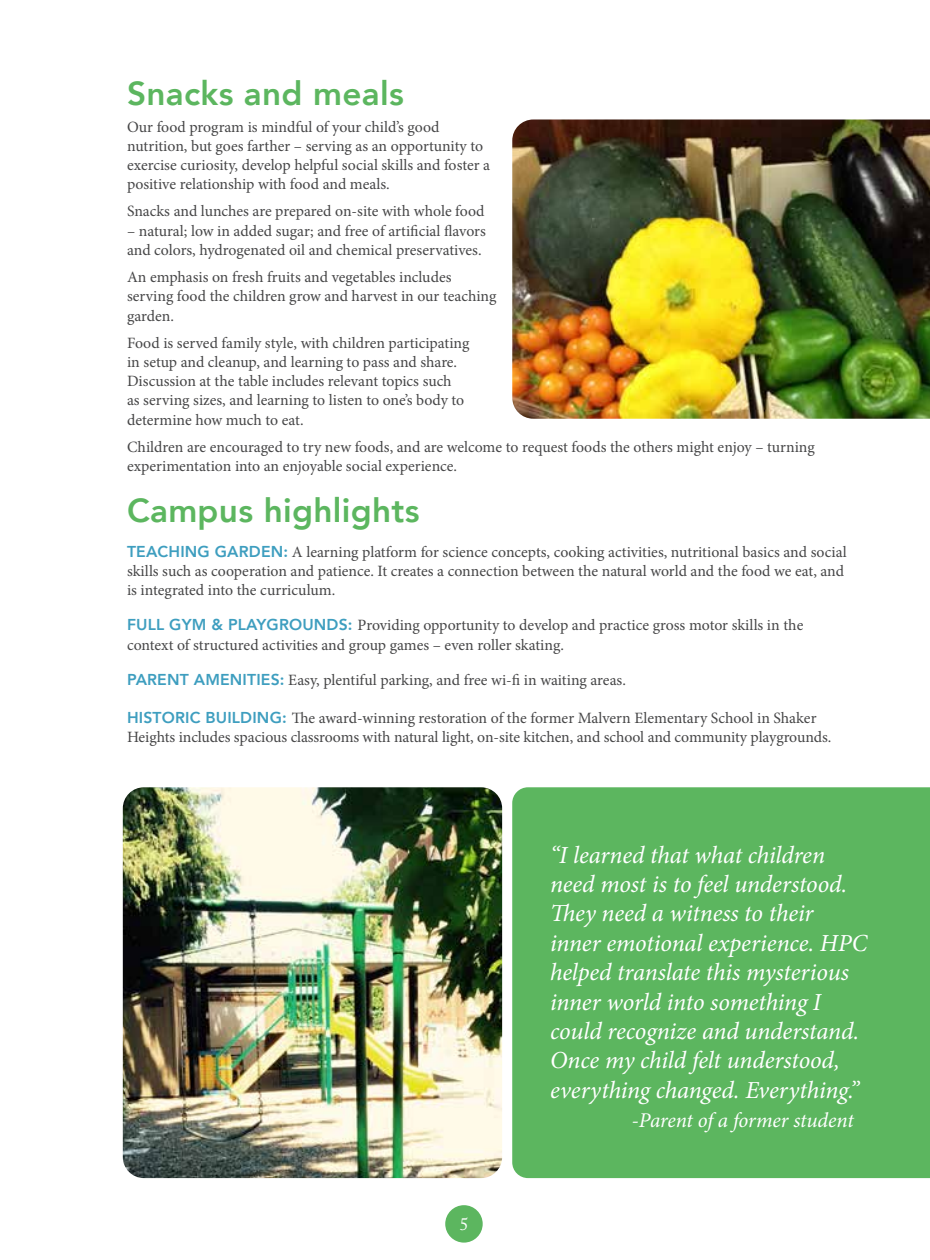
<style>
.page{position:relative;width:930px;height:1260px;background:#fff}
.page>*{position:absolute;margin:0;border:0;box-sizing:border-box;transform-origin:0 0}
.t1{font:800 33.25px "Avenir";letter-spacing:.01em;color:#5cb65f}
.t2{font:italic 24.5px/29.4px "Minion Pro";letter-spacing:-.005em;color:#fff}
.t3{font:italic 21px "Minion Pro";letter-spacing:-.01em;color:#fff}
.t4{font:17.5px "Adobe Caslon Pro";color:#fff}
.t5{font:15.75px/19.2px "Minion Pro";color:#464647}
.s1{font-family:"Avenir";font-weight:800;color:#3e9ebf}
</style>
<div class="page">
<div style="left:445px;top:1205px;width:37px;height:38px;background:#5cb65f;border-radius:50%"></div>
<img style="left:512px;top:119px;width:417px;height:300px">
<img style="left:123px;top:787px;width:379px;height:391px">
<div style="left:512px;top:787px;width:417px;height:391px;background:#5cb65f"></div>
<h1 class="t1" style="left:127px;top:67px;width:278px">Snacks and meals</h1>
<p class="t5" style="left:127px;top:117px;width:364px">Our food program is mindful of your child’s good nutrition, but goes farther – serving as an opportunity to exercise curiosity, develop helpful social skills and foster a positive relationship with food and meals.</p>
<p class="t5" style="left:127px;top:202px;width:359px">Snacks and lunches are prepared on-site with whole food</p>
<p class="t5" style="left:127px;top:221px;width:360px">– natural; low in added sugar; and free of artificial flavors and colors, hydrogenated oil and chemical preservatives.</p>
<p class="t5" style="left:127px;top:268px;width:371px">An emphasis on fresh fruits and vegetables includes serving food the children grow and harvest in our teaching garden.</p>
<p class="t5" style="left:127px;top:333px;width:344px">Food is served family style, with children participating in setup and cleanup, and learning to pass and share.<br>Discussion at the table includes relevant topics such<br>as serving sizes, and learning to listen to one’s body to determine how much to eat.</p>
<p class="t5" style="left:127px;top:437px;width:689px">Children are encouraged to try new foods, and are welcome to request foods the others might enjoy – turning experimentation into an enjoyable social experience.</p>
<h1 class="t1" style="left:127px;top:484px;width:294px">Campus highlights</h1>
<p class="t5" style="left:127px;top:542px;width:721px"><span class="s1">TEACHING GARDEN:</span> A learning platform for science concepts, cooking activities, nutritional basics and social skills such as cooperation and patience. It creates a connection between the natural world and the food we eat, and is integrated into the curriculum.</p>
<p class="t5" style="left:127px;top:616px;width:677px"><span class="s1">FULL GYM &amp; PLAYGROUNDS:</span> Providing opportunity to develop and practice gross motor skills in the context of structured activities and group games – even roller skating.</p>
<p class="t5" style="left:127px;top:670px;width:500px"><span class="s1">PARENT AMENITIES:</span> Easy, plentiful parking, and free wi-fi in waiting areas.</p>
<p class="t5" style="left:127px;top:709px;width:705px"><span class="s1">HISTORIC BUILDING:</span> The award-winning restoration of the former Malvern Elementary School in Shaker<br>Heights includes spacious classrooms with natural light, on-site kitchen, and school and community playgrounds.</p>
<p class="t4" style="left:460px;top:1214px;width:10px">5</p>
<p class="t2" style="left:550px;top:840px;width:318px">“I learned that what children need most is to feel understood.<br>They need a witness to their inner emotional experience. HPC helped translate this mysterious inner world into something I could recognize and understand.<br>Once my child felt understood, everything changed. Everything.”</p>
<h3 class="t3" style="left:631px;top:1106px;width:223px">-Parent of a former student</h3>
</div>
